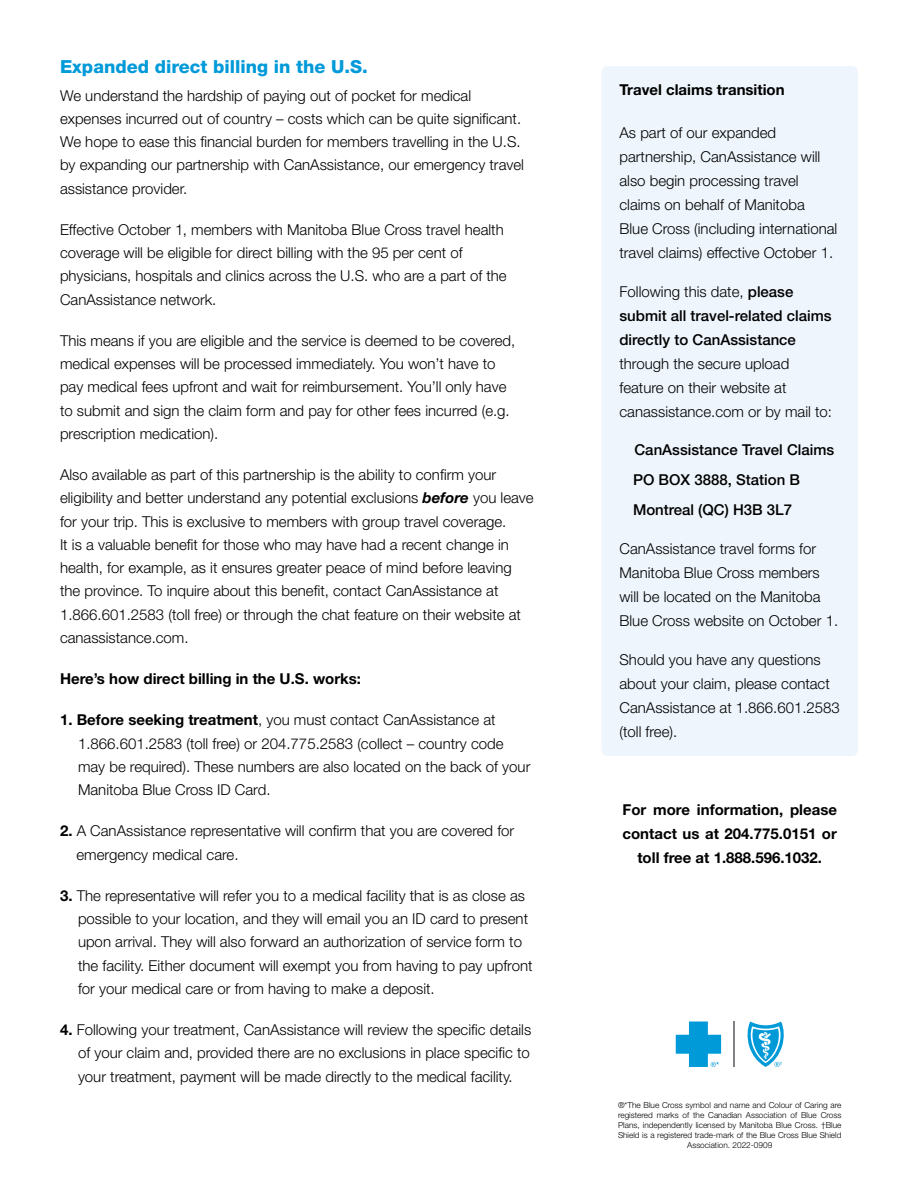
<style>
.page{position:relative;width:918px;height:1188px;background:#fff}
.page>*{position:absolute;margin:0;border:0;box-sizing:border-box;transform-origin:0 0}
.t1{font:800 18px "Helvetica Neue LT Std";color:#009ad9}
.t2{font:300 15px/23.2px "Helvetica Neue LT Std";color:#000}
.t3{font:700 15px/24px "Helvetica Neue LT Std";color:#000;text-align:center}
.t4{font:500 15px "Helvetica Neue LT Std";color:#000}
.t5{font:300 8.25px/9.9px "Helvetica Neue LT Std";color:#000;text-align:center}
.s1{font-weight:700;font-style:italic}
.s2{font-weight:700}
.s3{font-weight:500}
</style>
<div class="page">
<div style="left:602px;top:66px;width:256px;height:690px;background:#eef5fc;border-radius:6px"></div>
<svg style="left:676px;top:1022px;width:45px;height:45px"></svg>
<svg style="left:747px;top:1022px;width:37px;height:45px"></svg>
<hr style="left:734px;top:1022px;width:1px;height:45px;background:#808285">
<p class="t1" style="left:60px;top:56px;width:309px">Expanded direct billing in the U.S.</p>
<p class="t2" style="left:60px;top:83px;width:465px">We understand the hardship of paying out of pocket for medical expenses incurred out of country – costs which can be quite significant.<br>We hope to ease this financial burden for members travelling in the U.S. by expanding our partnership with CanAssistance, our emergency travel assistance provider.</p>
<p class="t2" style="left:60px;top:218px;width:448px">Effective October 1, members with Manitoba Blue Cross travel health coverage will be eligible for direct billing with the 95 per cent of physicians, hospitals and clinics across the U.S. who are a part of the CanAssistance network.</p>
<p class="t2" style="left:60px;top:329px;width:457px">This means if you are eligible and the service is deemed to be covered, medical expenses will be processed immediately. You won’t have to pay medical fees upfront and wait for reimbursement. You’ll only have to submit and sign the claim form and pay for other fees incurred (e.g. prescription medication).</p>
<p class="t2" style="left:60px;top:463px;width:475px">Also available as part of this partnership is the ability to confirm your eligibility and better understand any potential exclusions <span class="s1">before</span> you leave for your trip. This is exclusive to members with group travel coverage.<br>It is a valuable benefit for those who may have had a recent change in health, for example, as it ensures greater peace of mind before leaving the province. To inquire about this benefit, contact CanAssistance at 1.866.601.2583 (toll free) or through the chat feature on their website at canassistance.com.</p>
<p class="t3" style="left:60px;top:667px;width:303px">Here’s how direct billing in the U.S. works:</p>
<p class="t2" style="left:78px;top:708px;width:454px;text-indent:-18px"><span class="s2">1. Before seeking treatment</span>, you must contact CanAssistance at 1.866.601.2583 (toll free) or 204.775.2583 (collect – country code may be required). These numbers are also located on the back of your Manitoba Blue Cross ID Card.</p>
<p class="t2" style="left:76px;top:819px;width:439px;text-indent:-16px"><span class="s2">2.</span> A CanAssistance representative will confirm that you are covered for emergency medical care.</p>
<p class="t2" style="left:78px;top:884px;width:456px;text-indent:-18px"><span class="s2">3.</span> The representative will refer you to a medical facility that is as close as possible to your location, and they will email you an ID card to present upon arrival. They will also forward an authorization of service form to the facility. Either document will exempt you from having to pay upfront for your medical care or from having to make a deposit.</p>
<p class="t2" style="left:78px;top:1018px;width:455px;text-align:justify;text-indent:-18px"><span class="s2">4.</span> Following your treatment, CanAssistance will review the specific details of your claim and, provided there are no exclusions in place specific to your treatment, payment will be made directly to the medical facility.</p>
<p class="t3" style="left:620px;top:77px;width:167px">Travel claims transition</p>
<p class="t2" style="left:620px;top:121px;width:219px;line-height:24px">As part of our expanded partnership, CanAssistance will also begin processing travel claims on behalf of Manitoba<br>Blue Cross (including international travel claims) effective October 1.</p>
<p class="t2" style="left:620px;top:280px;width:214px;line-height:24px">Following this date, <span class="s3">please submit all travel-related claims directly to CanAssistance </span>through the secure upload feature on their website at canassistance.com or by mail to:</p>
<p class="t4" style="left:634px;top:440px;width:201px">CanAssistance Travel Claims</p>
<p class="t4" style="left:633px;top:470px;width:169px">PO BOX 3888, Station B</p>
<p class="t4" style="left:633px;top:500px;width:161px">Montreal (QC) H3B 3L7</p>
<p class="t2" style="left:620px;top:536px;width:220px;line-height:24px">CanAssistance travel forms for<br>Manitoba Blue Cross members will be located on the Manitoba<br>Blue Cross website on October 1.</p>
<p class="t2" style="left:620px;top:647px;width:222px;line-height:24px">Should you have any questions about your claim, please contact<br>CanAssistance at 1.866.601.2583 (toll free).</p>
<p class="t3" style="left:622px;top:797px;width:216px">For more information, please contact us at 204.775.0151 or toll free at 1.888.596.1032.</p>
<p class="t5" style="left:618px;top:1100px;width:225px">®*The Blue Cross symbol and name and Colour of Caring are registered marks of the Canadian Association of Blue Cross Plans, independently licensed by Manitoba Blue Cross. †Blue Shield is a registered trade-mark of the Blue Cross Blue Shield Association. 2022-0909</p>
</div>
